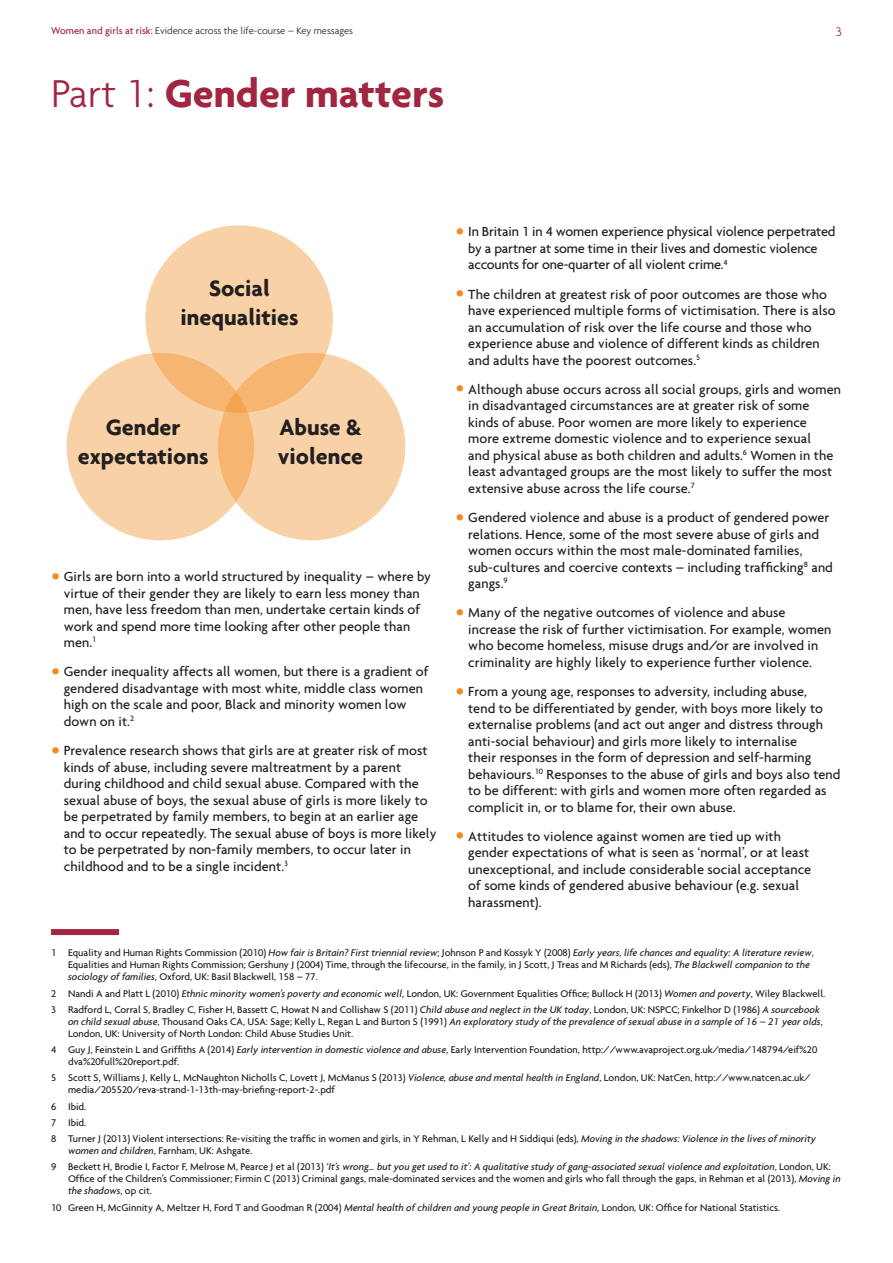
<style>
.page{position:relative;width:893px;height:1263px;background:#fff}
.page>*{position:absolute;margin:0;border:0;box-sizing:border-box;transform-origin:0 0}
.a-head{font:700 42px "Agenda";color:#a02642}
.b-head{font:700 24px/28.8px "Agenda";color:#231f20;text-align:center}
.t1{font:500 14.25px/16.5px "Agenda";letter-spacing:.005em;color:#231f20}
.running_head{font:300 13.5px "Agenda";color:#a02642}
.footnote{font:500 10.5px/12px "Agenda";color:#231f20}
.footnote_first{font:500 10.5px/12px "Agenda";color:#231f20}
.t2{font:300 10.5px "Agenda";color:#231f20}
.s1{font-weight:500;color:#a02642}
.s2{font-weight:300}
.s3{font-weight:300;font-size:24px;color:#f28b20}
.s4{font-style:italic}
</style>
<div class="page">
<div style="left:51px;top:929px;width:68px;height:6px;background:#a02642"></div>
<div style="left:145px;top:225px;width:188px;height:188px;background:#f9d1a6;border-radius:50%"></div>
<svg style="left:67px;top:353px;width:187px;height:187px;background:#f8cea0"></svg>
<svg style="left:218px;top:353px;width:187px;height:187px;background:#f8cb9a"></svg>
<p class="t2" style="left:51px;top:24px;width:304px"><span class="s1">Women and girls at risk:</span> Evidence across the life-course – Key messages</p>
<p class="running_head" style="left:835px;top:24px;width:8px">3</p>
<p class="a-head" style="left:51px;top:67px;width:395px"><span class="s2">Part 1:</span> Gender matters</p>
<p class="b-head" style="left:181px;top:273px;width:119px">Social inequalities</p>
<p class="b-head" style="left:78px;top:412px;width:132px">Gender expectations</p>
<p class="b-head" style="left:278px;top:412px;width:87px;text-align:left">Abuse &amp; violence</p>
<p class="t1" style="left:64px;top:568px;width:369px;text-indent:-13px"><span class="s3">•</span> Girls are born into a world structured by inequality – where by virtue of their gender they are likely to earn less money than men, have less freedom than men, undertake certain kinds of work and spend more time looking after other people than men.<sup>1</sup></p>
<p class="t1" style="left:64px;top:663px;width:366px;text-indent:-13px"><span class="s3">•</span> Gender inequality affects all women, but there is a gradient of gendered disadvantage with most white, middle class women high on the scale and poor, Black and minority women low down on it.<sup>2</sup></p>
<p class="t1" style="left:64px;top:742px;width:374px;text-indent:-13px"><span class="s3">•</span> Prevalence research shows that girls are at greater risk of most kinds of abuse, including severe maltreatment by a parent during childhood and child sexual abuse. Compared with the sexual abuse of boys, the sexual abuse of girls is more likely to be perpetrated by family members, to begin at an earlier age and to occur repeatedly. The sexual abuse of boys is more likely to be perpetrated by non-family members, to occur later in childhood and to be a single incident.<sup>3</sup></p>
<p class="t1" style="left:468px;top:223px;width:369px;text-indent:-13px"><span class="s3">•</span> In Britain 1 in 4 women experience physical violence perpetrated by a partner at some time in their lives and domestic violence accounts for one-quarter of all violent crime.<sup>4</sup></p>
<p class="t1" style="left:468px;top:285px;width:369px;text-indent:-13px"><span class="s3">•</span> The children at greatest risk of poor outcomes are those who have experienced multiple forms of victimisation. There is also an accumulation of risk over the life course and those who experience abuse and violence of different kinds as children and adults have the poorest outcomes.<sup>5</sup></p>
<p class="t1" style="left:468px;top:381px;width:374px;text-indent:-13px"><span class="s3">•</span> Although abuse occurs across all social groups, girls and women in disadvantaged circumstances are at greater risk of some kinds of abuse. Poor women are more likely to experience more extreme domestic violence and to experience sexual<br>and physical abuse as both children and adults.<sup>6</sup> Women in the least advantaged groups are the most likely to suffer the most extensive abuse across the life course.<sup>7</sup></p>
<p class="t1" style="left:468px;top:509px;width:366px;text-indent:-13px"><span class="s3">•</span> Gendered violence and abuse is a product of gendered power relations. Hence, some of the most severe abuse of girls and women occurs within the most male-dominated families, sub-cultures and coercive contexts – including trafficking<sup>8</sup> and gangs.<sup>9</sup></p>
<p class="t1" style="left:468px;top:604px;width:365px;text-indent:-13px"><span class="s3">•</span> Many of the negative outcomes of violence and abuse increase the risk of further victimisation. For example, women who become homeless, misuse drugs and/or are involved in criminality are highly likely to experience further violence.</p>
<p class="t1" style="left:468px;top:683px;width:374px;text-indent:-13px"><span class="s3">•</span> From a young age, responses to adversity, including abuse,<br>tend to be differentiated by gender, with boys more likely to externalise problems (and act out anger and distress through anti-social behaviour) and girls more likely to internalise<br>their responses in the form of depression and self-harming behaviours.<sup>10</sup> Responses to the abuse of girls and boys also tend to be different: with girls and women more often regarded as complicit in, or to blame for, their own abuse.</p>
<p class="t1" style="left:468px;top:828px;width:344px;text-indent:-13px"><span class="s3">•</span> Attitudes to violence against women are tied up with gender expectations of what is seen as ‘normal’, or at least unexceptional, and include considerable social acceptance of some kinds of gendered abusive behaviour (e.g. sexual harassment).</p>
<p class="footnote_first" style="left:68px;top:947px;width:747px;text-indent:-17px">1 Equality and Human Rights Commission (2010) <span class="s4">How fair is Britain? First triennial review</span>; Johnson P and Kossyk Y (2008) <span class="s4">Early years, life chances and equality: A literature review</span>,<br>Equalities and Human Rights Commission; Gershuny J (2004) Time, through the lifecourse, in the family, in J Scott, J Treas and M Richards (eds), <span class="s4">The Blackwell companion to the sociology of families</span>, Oxford, UK: Basil Blackwell, 158 – 77.</p>
<p class="footnote" style="left:51px;top:987px;width:776px">2 Nandi A and Platt L (2010) <span class="s4">Ethnic minority women’s poverty and economic well</span>, London, UK: Government Equalities Office; Bullock H (2013) <span class="s4">Women and poverty</span>, Wiley Blackwell.</p>
<p class="footnote" style="left:68px;top:1003px;width:756px;text-indent:-17px">3 Radford L, Corral S, Bradley C, Fisher H, Bassett C, Howat N and Collishaw S (2011) <span class="s4">Child abuse and neglect in the UK today</span>, London, UK: NSPCC; Finkelhor D (1986) <span class="s4">A sourcebook on child sexual abuse</span>, Thousand Oaks CA, USA: Sage; Kelly L, Regan L and Burton S (1991) <span class="s4">An exploratory study of the prevalence of sexual abuse in a sample of 16 – 21 year olds</span>,<br>London, UK: University of North London: Child Abuse Studies Unit.</p>
<p class="footnote" style="left:68px;top:1043px;width:751px;text-indent:-17px">4 Guy J, Feinstein L and Griffiths A (2014) <span class="s4">Early intervention in domestic violence and abuse</span>, Early Intervention Foundation, http://www.avaproject.org.uk/media/148794/eif%20 dva%20full%20report.pdf.</p>
<p class="footnote" style="left:68px;top:1072px;width:744px;text-indent:-17px">5 Scott S, Williams J, Kelly L, McNaughton Nicholls C, Lovett J, McManus S (2013) <span class="s4">Violence, abuse and mental health in England</span>, London, UK: NatCen, http://www.natcen.ac.uk/ media/205520/reva-strand-1-13th-may-briefing-report-2-.pdf</p>
<p class="footnote" style="left:51px;top:1100px;width:37px">6 Ibid.</p>
<p class="footnote" style="left:51px;top:1116px;width:37px">7 Ibid.</p>
<p class="footnote" style="left:68px;top:1132px;width:749px;text-indent:-17px">8 Turner J (2013) Violent intersections: Re-visiting the traffic in women and girls, in Y Rehman, L Kelly and H Siddiqui (eds), <span class="s4">Moving in the shadows: Violence in the lives of minority women and children</span>, Farnham, UK: Ashgate.</p>
<p class="footnote" style="left:68px;top:1161px;width:774px;text-indent:-17px">9 Beckett H, Brodie I, Factor F, Melrose M, Pearce J et al (2013) <span class="s4">‘It’s wrong… but you get used to it’: A qualitative study of gang-associated sexual violence and exploitation</span>, London, UK:<br>Office of the Children’s Commissioner; Firmin C (2013) Criminal gangs, male-dominated services and the women and girls who fall through the gaps, in Rehman et al (2013), <span class="s4">Moving in the shadows</span>, op cit.</p>
<p class="footnote" style="left:51px;top:1201px;width:731px">10 Green H, McGinnity A, Meltzer H, Ford T and Goodman R (2004) <span class="s4">Mental health of children and young people in Great Britain</span>, London, UK: Office for National Statistics.</p>
</div>
